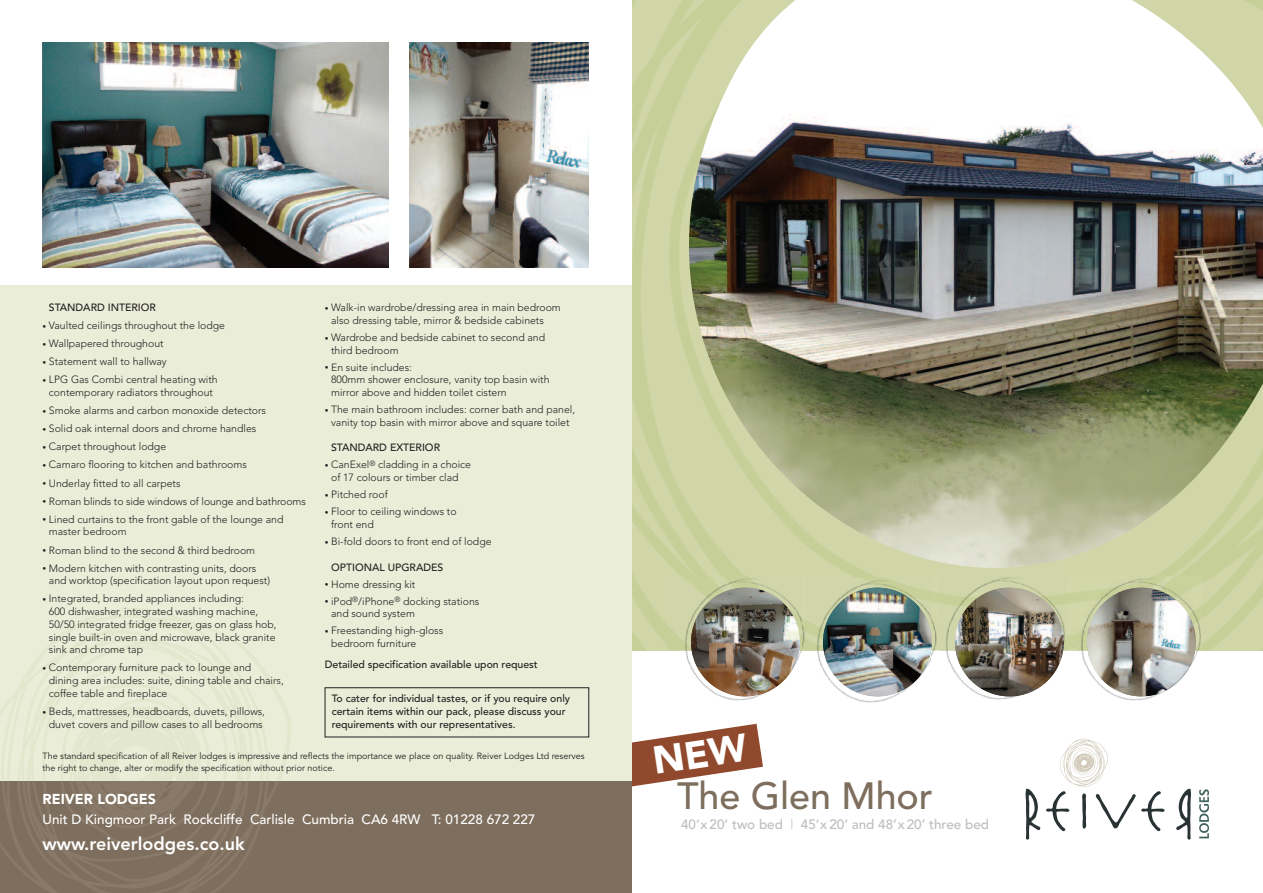
<style>
.page{position:relative;width:1263px;height:893px;background:#fff}
.page>*{position:absolute;margin:0;border:0;box-sizing:border-box;transform-origin:0 0}
.t1{font:500 37.65px "Avenir";color:#7e6e5d}
.t2{font:800 18px "Avenir";color:#fff}
.t3{font:900 14.25px "Avenir";color:#fff}
.t4{font:500 13.5px "Avenir";color:#fff}
.t5{font:500 13.5px "Avenir";color:#bcbdc0}
.t6{font:300 10.5px/12.8px "Avenir";color:#231f20}
.t7{font:500 10.5px/13.2px "Avenir";color:#231f20}
.t8{font:9px/11.2px "Avenir";color:#231f20}
.s1{font-size:7.5px}
.s2{font-weight:300}
</style>
<div class="page">
<img style="left:631px;top:0;width:632px;height:651px">
<img style="left:689px;top:0;width:574px;height:568px">
<img style="left:671px;top:576px;width:135px;height:75px">
<img style="left:691px;top:588px;width:109px;height:108px">
<img style="left:931px;top:575px;width:271px;height:76px">
<img style="left:1087px;top:588px;width:109px;height:108px">
<img style="left:955px;top:588px;width:109px;height:108px">
<img style="left:817px;top:651px;width:78px;height:52px">
<img style="left:806px;top:578px;width:125px;height:73px">
<img style="left:823px;top:588px;width:108px;height:108px">
<img style="left:802px;top:578px;width:4px;height:73px">
<img style="left:931px;top:578px;width:7px;height:79px">
<svg style="left:931px;top:634px;width:1px;height:17px"></svg>
<svg style="left:1199px;top:789px;width:10px;height:49px"></svg>
<svg style="left:1025px;top:789px;width:15px;height:51px"></svg>
<svg style="left:1176px;top:789px;width:15px;height:51px"></svg>
<svg style="left:1046px;top:739px;width:118px;height:92px"></svg>
<div style="left:0;top:286px;width:631px;height:607px;background:#eaedd8"></div>
<div style="left:0;top:782px;width:631px;height:111px;background:#7e6e5d"></div>
<img style="left:0;top:782px;width:278px;height:111px">
<img style="left:409px;top:43px;width:180px;height:225px">
<div style="left:325px;top:687px;width:264px;height:50px;border:1px solid #231f20"></div>
<img style="left:43px;top:43px;width:345px;height:225px">
<svg style="left:597px;top:724px;width:166px;height:67px"></svg>
<p class="t7" style="left:49px;top:302px;width:109px">STANDARD INTERIOR</p>
<p class="t6" style="left:43px;top:320px;width:184px"><span class="s1">•</span> Vaulted ceilings throughout the lodge</p>
<p class="t6" style="left:43px;top:338px;width:123px"><span class="s1">•</span> Wallpapered throughout</p>
<p class="t6" style="left:43px;top:356px;width:126px"><span class="s1">•</span> Statement wall to hallway</p>
<p class="t6" style="left:43px;top:374px;width:177px;text-align:center"><span class="s1">•</span> LPG Gas Combi central heating with contemporary radiators throughout</p>
<p class="t6" style="left:43px;top:405px;width:225px"><span class="s1">•</span> Smoke alarms and carbon monoxide detectors</p>
<p class="t6" style="left:43px;top:423px;width:215px"><span class="s1">•</span> Solid oak internal doors and chrome handles</p>
<p class="t6" style="left:43px;top:441px;width:125px"><span class="s1">•</span> Carpet throughout lodge</p>
<p class="t6" style="left:43px;top:459px;width:206px"><span class="s1">•</span> Camaro flooring to kitchen and bathrooms</p>
<p class="t6" style="left:43px;top:477px;width:139px"><span class="s1">•</span> Underlay fitted to all carpets</p>
<p class="t6" style="left:43px;top:495px;width:265px"><span class="s1">•</span> Roman blinds to side windows of lounge and bathrooms</p>
<p class="t6" style="left:49px;top:513px;width:236px;text-indent:-6px"><span class="s1">•</span> Lined curtains to the front gable of the lounge and master bedroom</p>
<p class="t6" style="left:43px;top:544px;width:214px"><span class="s1">•</span> Roman blind to the second &amp; third bedroom</p>
<p class="t6" style="left:49px;top:562px;width:223px;text-indent:-6px"><span class="s1">•</span> Modern kitchen with contrasting units, doors and worktop (specification layout upon request)</p>
<p class="t6" style="left:49px;top:593px;width:229px;text-indent:-6px"><span class="s1">•</span> Integrated, branded appliances including:<br>600 dishwasher, integrated washing machine, 50/50 integrated fridge freezer, gas on glass hob, single built-in oven and microwave, black granite sink and chrome tap</p>
<p class="t6" style="left:49px;top:662px;width:236px;text-indent:-6px"><span class="s1">•</span> Contemporary furniture pack to lounge and<br>dining area includes: suite, dining table and chairs, coffee table and fireplace</p>
<p class="t6" style="left:43px;top:706px;width:224px;text-align:center"><span class="s1">•</span> Beds, mattresses, headboards, duvets, pillows, duvet covers and pillow cases to all bedrooms</p>
<p class="t6" style="left:331px;top:302px;width:231px;text-indent:-6px"><span class="s1">•</span> Walk-in wardrobe/dressing area in main bedroom also dressing table, mirror &amp; bedside cabinets</p>
<p class="t6" style="left:331px;top:332px;width:216px;text-indent:-6px"><span class="s1">•</span> Wardrobe and bedside cabinet to second and third bedroom</p>
<p class="t6" style="left:331px;top:362px;width:220px;text-indent:-6px"><span class="s1">•</span> En suite includes:<br>800mm shower enclosure, vanity top basin with mirror above and hidden toilet cistern</p>
<p class="t6" style="left:325px;top:404px;width:252px;text-align:center"><span class="s1">•</span> The main bathroom includes: corner bath and panel, vanity top basin with mirror above and square toilet</p>
<p class="t7" style="left:331px;top:442px;width:110px">STANDARD EXTERIOR</p>
<p class="t6" style="left:325px;top:459px;width:148px;text-align:center"><span class="s1">•</span> CanExel<sup>®</sup> cladding in a choice of 17 colours or timber clad</p>
<p class="t6" style="left:325px;top:489px;width:65px"><span class="s1">•</span> Pitched roof</p>
<p class="t6" style="left:331px;top:506px;width:127px;text-indent:-6px"><span class="s1">•</span> Floor to ceiling windows to front end</p>
<p class="t6" style="left:325px;top:536px;width:168px"><span class="s1">•</span> Bi-fold doors to front end of lodge</p>
<p class="t7" style="left:331px;top:561px;width:114px">OPTIONAL UPGRADES</p>
<p class="t6" style="left:325px;top:578px;width:92px"><span class="s1">•</span> Home dressing kit</p>
<p class="t6" style="left:331px;top:595px;width:150px;text-indent:-6px"><span class="s1">•</span> iPod<sup>®</sup>/iPhone<sup>®</sup> docking stations and sound system</p>
<p class="t6" style="left:331px;top:625px;width:114px;text-indent:-6px"><span class="s1">•</span> Freestanding high-gloss bedroom furniture</p>
<p class="t7" style="left:325px;top:659px;width:214px">Detailed specification available upon request</p>
<p class="t7" style="left:332px;top:692px;width:240px">To cater for individual tastes, or if you require only certain items within our pack, please discuss your requirements with our representatives.</p>
<p class="t8" style="left:43px;top:751px;width:544px">The standard specification of all Reiver lodges is impressive and reflects the importance we place on quality. Reiver Lodges Ltd reserves the right to change, alter or modify the specification without prior notice.</p>
<h3 class="t3" style="left:43px;top:794px;width:115px">REIVER LODGES</h3>
<p class="t4" style="left:43px;top:814px;width:494px">Unit D Kingmoor Park Rockcliffe Carlisle Cumbria CA6 4RW T: 01228 672 227</p>
<h2 class="t2" style="left:43px;top:836px;width:204px">www.reiverlodges.co.uk</h2>
<h1 class="t1" style="left:677px;top:780px;width:257px">The Glen Mhor</h1>
<p class="t5" style="left:681px;top:819px;width:309px">40’x 20’ two bed <span class="s2">|</span> 45’x 20’ and 48’x 20’ three bed</p>
</div>
